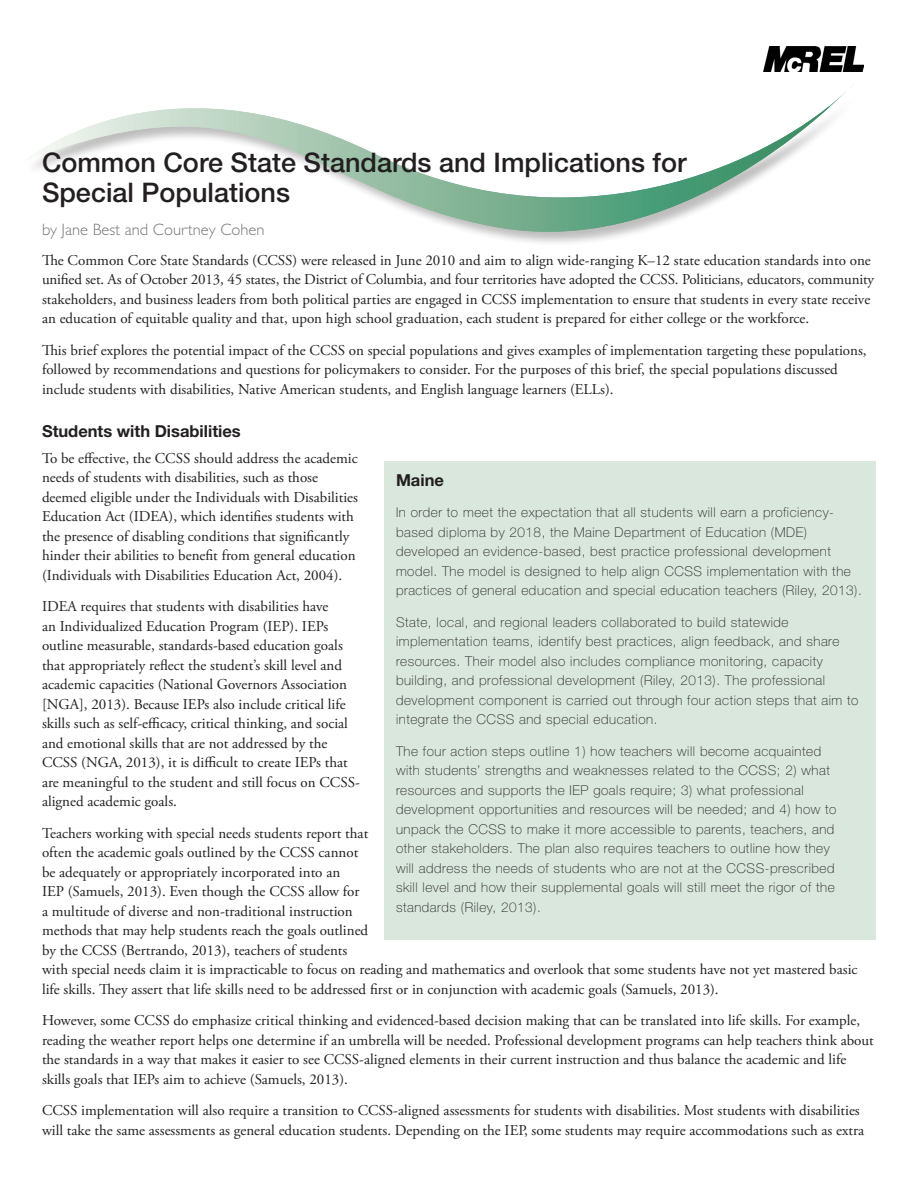
<style>
.page{position:relative;width:918px;height:1188px;background:#fff}
.page>*{position:absolute;margin:0;border:0;box-sizing:border-box;transform-origin:0 0}
.t1{font:500 27px/30px "Helvetica Neue";color:#231f20}
.Subhead_Bold{font:700 16.5px "Helvetica Neue";color:#231f20}
.t2{font:300 16.5px "Gill Sans";color:#76787b}
.Body_Adobe_GarPro_Re{font:15px/19.5px "Adobe Garamond Pro";color:#231f20}
.t3{font:100 13.5px/19.5px "Helvetica Neue";letter-spacing:.04em;color:#231f20}
</style>
<div class="page">
<svg style="left:34px;top:105px;width:796px;height:138px"></svg>
<div style="left:384px;top:461px;width:492px;height:479px;background:#d9e7dd"></div>
<img style="left:763px;top:47px;width:101px;height:24px">
<p class="t1" style="left:42px;top:147px;width:646px">Common Core State Standards and Implications for<br>Special Populations</p>
<p class="t2" style="left:42px;top:220px;width:224px">by Jane Best and Courtney Cohen</p>
<p class="Body_Adobe_GarPro_Re" style="left:42px;top:251px;width:834px">The Common Core State Standards (CCSS) were released in June 2010 and aim to align wide-ranging K–12 state education standards into one unified set. As of October 2013, 45 states, the District of Columbia, and four territories have adopted the CCSS. Politicians, educators, community stakeholders, and business leaders from both political parties are engaged in CCSS implementation to ensure that students in every state receive an education of equitable quality and that, upon high school graduation, each student is prepared for either college or the workforce.</p>
<p class="Body_Adobe_GarPro_Re" style="left:42px;top:341px;width:826px">This brief explores the potential impact of the CCSS on special populations and gives examples of implementation targeting these populations, followed by recommendations and questions for policymakers to consider. For the purposes of this brief, the special populations discussed include students with disabilities, Native American students, and English language learners (ELLs).</p>
<p class="Subhead_Bold" style="left:42px;top:421px;width:200px">Students with Disabilities</p>
<p class="Body_Adobe_GarPro_Re" style="left:42px;top:449px;width:318px">To be effective, the CCSS should address the academic needs of students with disabilities, such as those deemed eligible under the Individuals with Disabilities Education Act (IDEA), which identifies students with the presence of disabling conditions that significantly hinder their abilities to benefit from general education (Individuals with Disabilities Education Act, 2004).</p>
<p class="Body_Adobe_GarPro_Re" style="left:42px;top:597px;width:319px">IDEA requires that students with disabilities have<br>an Individualized Education Program (IEP). IEPs outline measurable, standards-based education goals that appropriately reflect the student’s skill level and academic capacities (National Governors Association [NGA], 2013). Because IEPs also include critical life skills such as self-efficacy, critical thinking, and social and emotional skills that are not addressed by the CCSS (NGA, 2013), it is difficult to create IEPs that are meaningful to the student and still focus on CCSS&shy;aligned academic goals.</p>
<p class="Body_Adobe_GarPro_Re" style="left:42px;top:824px;width:817px">Teachers working with special needs students report that<br>often the academic goals outlined by the CCSS cannot<br>be adequately or appropriately incorporated into an<br>IEP (Samuels, 2013). Even though the CCSS allow for<br>a multitude of diverse and non-traditional instruction<br>methods that may help students reach the goals outlined<br>by the CCSS (Bertrando, 2013), teachers of students<br>with special needs claim it is impracticable to focus on reading and mathematics and overlook that some students have not yet mastered basic life skills. They assert that life skills need to be addressed first or in conjunction with academic goals (Samuels, 2013).</p>
<p class="Body_Adobe_GarPro_Re" style="left:42px;top:1011px;width:833px">However, some CCSS do emphasize critical thinking and evidenced-based decision making that can be translated into life skills. For example, reading the weather report helps one determine if an umbrella will be needed. Professional development programs can help teachers think about the standards in a way that makes it easier to see CCSS-aligned elements in their current instruction and thus balance the academic and life skills goals that IEPs aim to achieve (Samuels, 2013).</p>
<p class="Body_Adobe_GarPro_Re" style="left:42px;top:1101px;width:824px">CCSS implementation will also require a transition to CCSS-aligned assessments for students with disabilities. Most students with disabilities will take the same assessments as general education students. Depending on the IEP, some students may require accommodations such as extra</p>
<p class="Subhead_Bold" style="left:396px;top:470px;width:49px">Maine</p>
<p class="t3" style="left:396px;top:503px;width:467px">In order to meet the expectation that all students will earn a proficiency&shy;based diploma by 2018, the Maine Department of Education (MDE) developed an evidence-based, best practice professional development model. The model is designed to help align CCSS implementation with the practices of general education and special education teachers (Riley, 2013).</p>
<p class="t3" style="left:396px;top:612px;width:464px">State, local, and regional leaders collaborated to build statewide implementation teams, identify best practices, align feedback, and share resources. Their model also includes compliance monitoring, capacity building, and professional development (Riley, 2013). The professional development component is carried out through four action steps that aim to integrate the CCSS and special education.</p>
<p class="t3" style="left:396px;top:741px;width:442px">The four action steps outline 1) how teachers will become acquainted with students’ strengths and weaknesses related to the CCSS; 2) what resources and supports the IEP goals require; 3) what professional development opportunities and resources will be needed; and 4) how to unpack the CCSS to make it more accessible to parents, teachers, and other stakeholders. The plan also requires teachers to outline how they will address the needs of students who are not at the CCSS-prescribed skill level and how their supplemental goals will still meet the rigor of the standards (Riley, 2013).</p>
</div>
